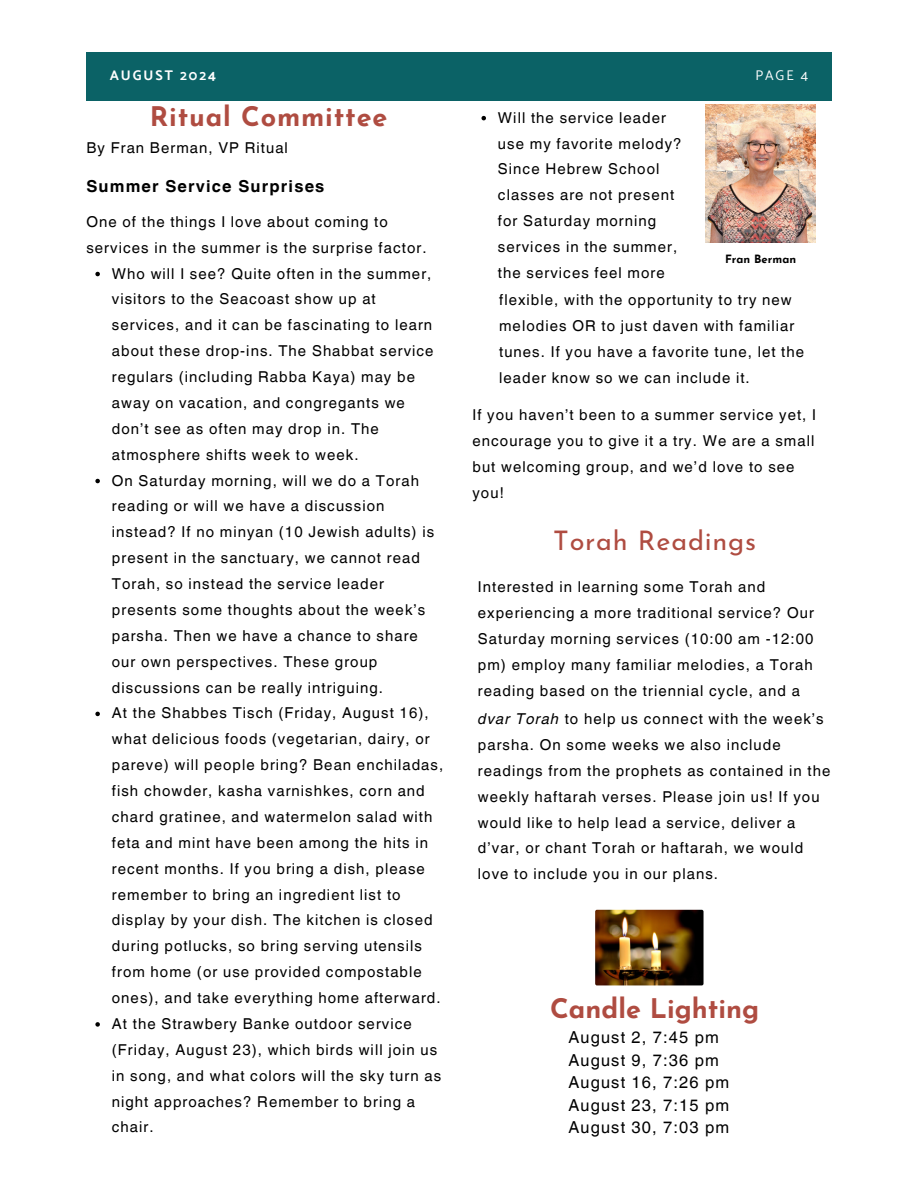
<style>
.page{position:relative;width:918px;height:1188px;background:#fff}
.page>*{position:absolute;margin:0;border:0;box-sizing:border-box;transform-origin:0 0}
.t1{font:700 27px "Josefin Sans";letter-spacing:.03em;color:#af4c41}
.t2{font:700 27px "Josefin Sans";color:#af4c41}
.t3{font:27px "Josefin Sans";letter-spacing:.03em;color:#af4c41}
.t4{font:16.5px/22.5px "Helvetica World";letter-spacing:.07em;color:#000}
.t5{font:700 16.5px "Helvetica World";letter-spacing:.07em;color:#000}
.t6{font:15px/25.8px "Helvetica World";letter-spacing:.07em;color:#000}
.t7{font:700 13.95px "Catamaran";letter-spacing:.14em;color:#fff}
.t8{font:13.95px "Catamaran";color:#fff}
.t9{font:700 11.4px "Josefin Sans";color:#000}
.s1{font-style:italic}
</style>
<div class="page">
<div style="left:86px;top:52px;width:745px;height:49px;background:#0b6266"></div>
<img style="left:705px;top:104px;width:111px;height:139px">
<img style="left:595px;top:910px;width:109px;height:75px;border-radius:2px">
<svg style="left:95px;top:272px;width:5px;height:4px"></svg>
<svg style="left:95px;top:479px;width:5px;height:4px"></svg>
<svg style="left:95px;top:712px;width:5px;height:4px"></svg>
<svg style="left:95px;top:1022px;width:5px;height:5px"></svg>
<svg style="left:482px;top:116px;width:4px;height:4px"></svg>
<h4 class="t7" style="left:110px;top:67px;width:108px">AUGUST 2024</h4>
<p class="t8" style="left:755px;top:67px;width:54px">PAGE 4</p>
<h3 class="t1" style="left:150px;top:106px;width:239px">Ritual Committee</h3>
<p class="t6" style="left:86px;top:135px;width:203px">By Fran Berman, VP Ritual</p>
<p class="t5" style="left:86px;top:173px;width:240px">Summer Service Surprises</p>
<p class="t6" style="left:86px;top:209px;width:342px">One of the things I love about coming to services in the summer is the surprise factor.</p>
<p class="t6" style="left:112px;top:260px;width:323px">Who will I see? Quite often in the summer, visitors to the Seacoast show up at services, and it can be fascinating to learn about these drop-ins. The Shabbat service regulars (including Rabba Kaya) may be away on vacation, and congregants we don’t see as often may drop in. The atmosphere shifts week to week.</p>
<p class="t6" style="left:112px;top:467px;width:324px">On Saturday morning, will we do a Torah reading or will we have a discussion instead? If no minyan (10 Jewish adults) is present in the sanctuary, we cannot read Torah, so instead the service leader presents some thoughts about the week’s parsha. Then we have a chance to share our own perspectives. These group discussions can be really intriguing.</p>
<p class="t6" style="left:112px;top:700px;width:333px">At the Shabbes Tisch (Friday, August 16), what delicious foods (vegetarian, dairy, or pareve) will people bring? Bean enchiladas, fish chowder, kasha varnishkes, corn and chard gratinee, and watermelon salad with feta and mint have been among the hits in recent months. If you bring a dish, please remember to bring an ingredient list to display by your dish. The kitchen is closed during potlucks, so bring serving utensils from home (or use provided compostable ones), and take everything home afterward.</p>
<p class="t6" style="left:112px;top:1011px;width:331px">At the Strawbery Banke outdoor service (Friday, August 23), which birds will join us in song, and what colors will the sky turn as night approaches? Remember to bring a chair.</p>
<p class="t6" style="left:498px;top:105px;width:185px">Will the service leader use my favorite melody?<br>Since Hebrew School classes are not present for Saturday morning services in the summer, the services feel more</p>
<h5 class="t9" style="left:725px;top:254px;width:73px">Fran Berman</h5>
<h1 class="t6" style="left:499px;top:287px;width:307px">flexible, with the opportunity to try new melodies OR to just daven with familiar tunes. If you have a favorite tune, let the leader know so we can include it.</h1>
<h4 class="t6" style="left:472px;top:402px;width:345px">If you haven’t been to a summer service yet, I encourage you to give it a try. We are a small but welcoming group, and we’d love to see you!</h4>
<p class="t3" style="left:553px;top:530px;width:205px">Torah Readings</p>
<h2 class="t6" style="left:478px;top:574px;width:337px">Interested in learning some Torah and experiencing a more traditional service? Our Saturday morning services (10:00 am -12:00 pm) employ many familiar melodies, a Torah reading based on the triennial cycle, and a</h2>
<h2 class="t6" style="left:478px;top:706px;width:354px"><span class="s1">dvar Torah</span> to help us connect with the week’s parsha. On some weeks we also include readings from the prophets as contained in the weekly haftarah verses. Please join us! If you would like to help lead a service, deliver a d’var, or chant Torah or haftarah, we would love to include you in our plans.</h2>
<p class="t2" style="left:550px;top:998px;width:211px">Candle Lighting</p>
<h1 class="t4" style="left:568px;top:1026px;width:162px">August 2, 7:45 pm<br>August 9, 7:36 pm<br>August 16, 7:26 pm<br>August 23, 7:15 pm<br>August 30, 7:03 pm</h1>
</div>
